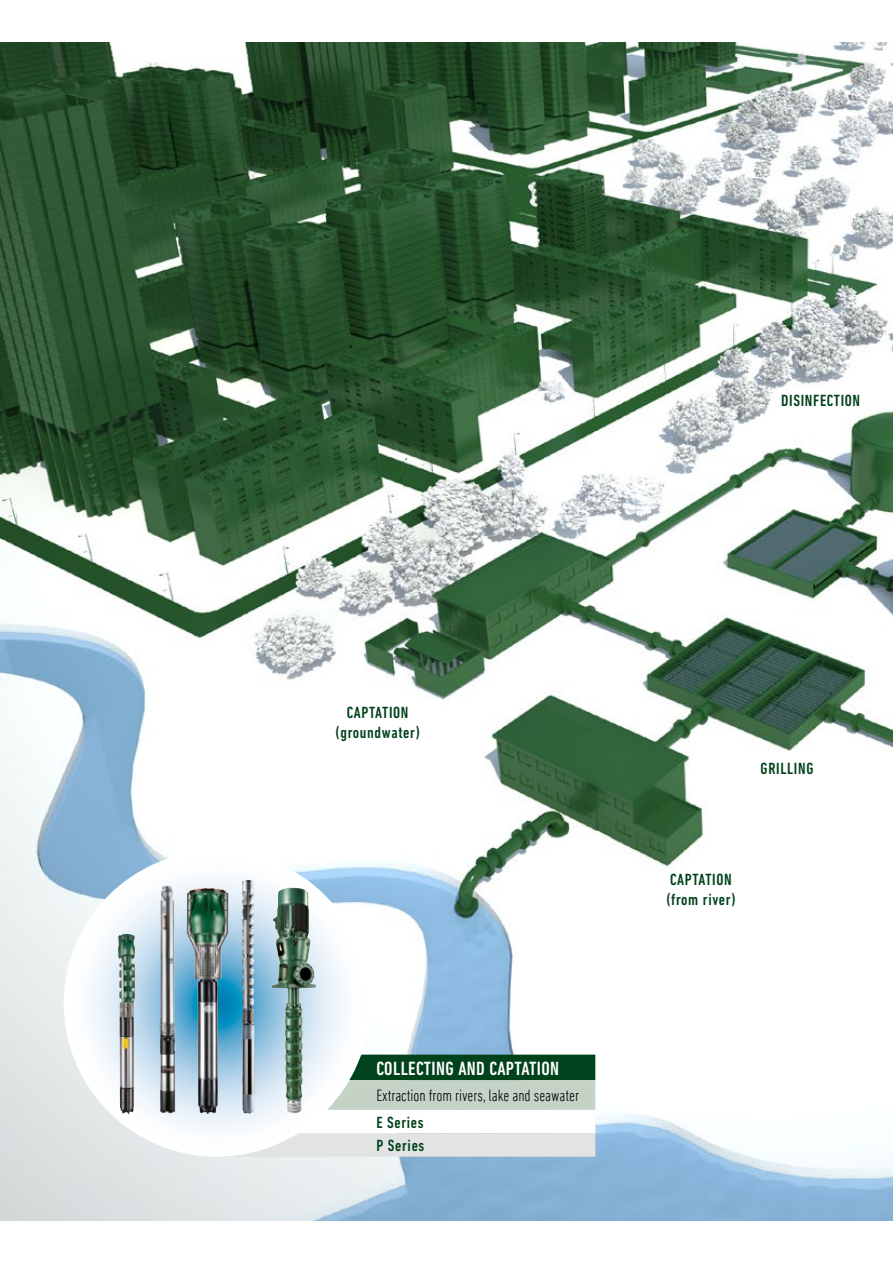
<style>
.page{position:relative;width:893px;height:1263px;background:#fff}
.page>*{position:absolute;margin:0;border:0;box-sizing:border-box;transform-origin:0 0}
.t1{font:500 condensed 19.5px "DIN Next LT Pro";letter-spacing:.02em;color:#fff}
.t2{font:500 condensed 16.5px/19.5px "DIN Next LT Pro";letter-spacing:.04em;color:#00421b}
.t3{font:300 condensed 16.5px "DIN Next LT Pro";color:#000}
</style>
<div class="page">
<img style="left:0;top:43px;width:893px;height:1177px">
<svg style="left:229px;top:1054px;width:366px;height:103px"></svg>
<svg style="left:64px;top:850px;width:306px;height:307px"></svg>
<img style="left:118px;top:934px;width:5px;height:53px">
<img style="left:160px;top:886px;width:15px;height:227px">
<img style="left:272px;top:888px;width:18px;height:121px">
<img style="left:242px;top:880px;width:4px;height:78px">
<img style="left:187px;top:888px;width:25px;height:225px">
<p class="t2" style="left:781px;top:391px;width:80px">DISINFECTION</p>
<p class="t2" style="left:335px;top:703px;width:86px;text-align:center">CAPTATION (groundwater)</p>
<p class="t1" style="left:376px;top:1057px;width:184px">COLLECTING AND CAPTATION</p>
<p class="t3" style="left:376px;top:1086px;width:204px">Extraction from rivers, lake and seawater</p>
<p class="t2" style="left:376px;top:1110px;width:50px;line-height:23.4px">E Series<br>P Series</p>
<p class="t2" style="left:761px;top:759px;width:54px">GRILLING</p>
<p class="t2" style="left:666px;top:870px;width:71px">CAPTATION (from river)</p>
</div>
